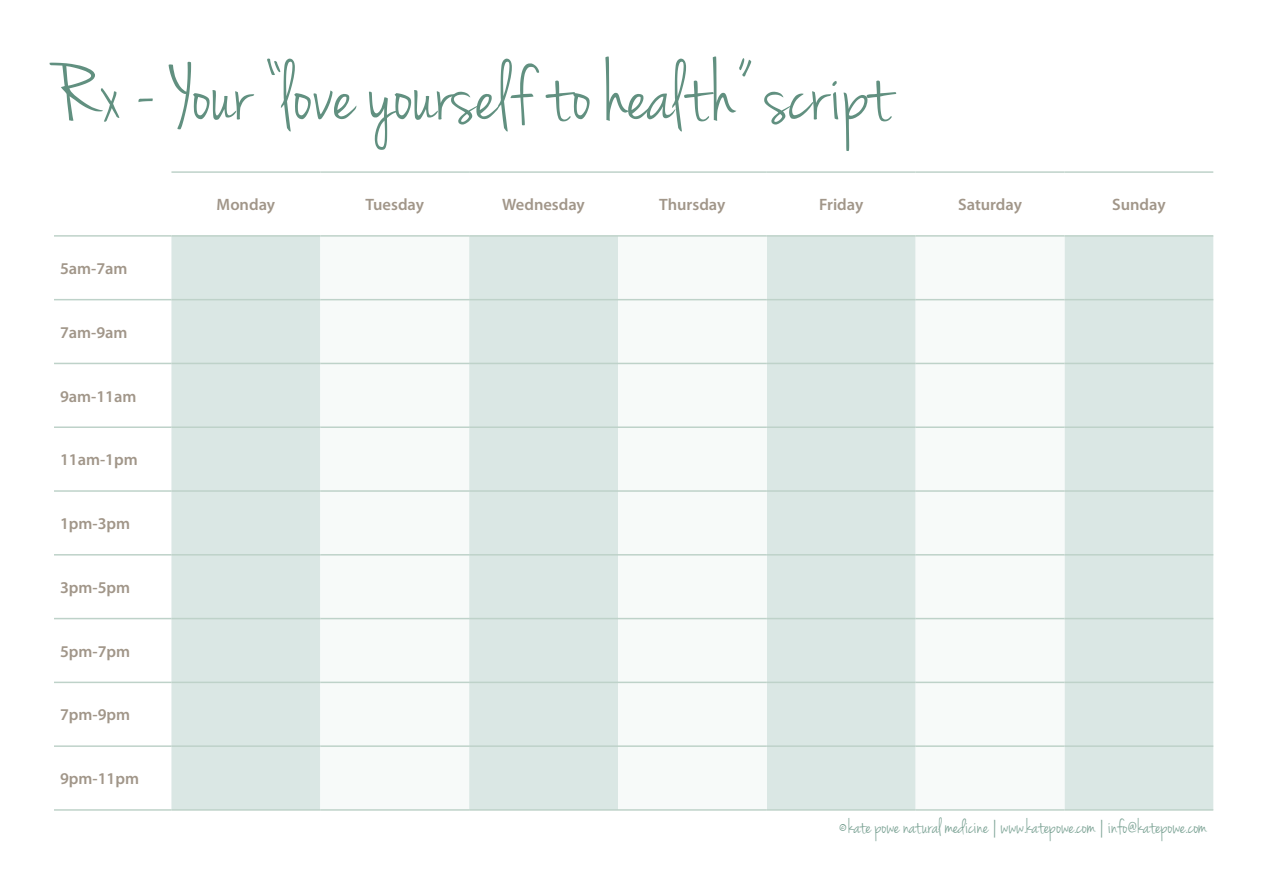
<style>
.page{position:relative;width:1263px;height:893px;background:#fff}
.page>*{position:absolute;margin:0;border:0;box-sizing:border-box;transform-origin:0 0}
.t1{font:87px "Jenna Sue";color:#619080}
.t2{font:22.5px "Jenna Sue";color:#7ca395}
.t3{font:600 16.5px "Myriad Pro";color:#a19689}
</style>
<div class="page">
<div style="left:171px;top:237px;width:1042px;height:572px;background:#dae7e4"></div>
<svg style="left:320px;top:237px;width:744px;height:572px"></svg>
<hr style="left:171px;top:171px;width:149px;height:2px;background:#bed2c9">
<hr style="left:320px;top:171px;width:149px;height:2px;background:#bed2c9">
<hr style="left:469px;top:171px;width:149px;height:2px;background:#bed2c9">
<hr style="left:618px;top:171px;width:149px;height:2px;background:#bed2c9">
<hr style="left:767px;top:171px;width:149px;height:2px;background:#bed2c9">
<hr style="left:916px;top:171px;width:148px;height:2px;background:#bed2c9">
<hr style="left:1064px;top:171px;width:149px;height:2px;background:#bed2c9">
<hr style="left:171px;top:235px;width:149px;height:2px;background:#bed2c9">
<hr style="left:320px;top:235px;width:149px;height:2px;background:#bed2c9">
<hr style="left:469px;top:235px;width:149px;height:2px;background:#bed2c9">
<hr style="left:618px;top:235px;width:149px;height:2px;background:#bed2c9">
<hr style="left:767px;top:235px;width:149px;height:2px;background:#bed2c9">
<hr style="left:916px;top:235px;width:148px;height:2px;background:#bed2c9">
<hr style="left:1064px;top:235px;width:149px;height:2px;background:#bed2c9">
<hr style="left:54px;top:299px;width:117px;height:1px;background:#bed2c9">
<hr style="left:171px;top:299px;width:149px;height:1px;background:#bed2c9">
<hr style="left:320px;top:299px;width:149px;height:1px;background:#bed2c9">
<hr style="left:469px;top:299px;width:149px;height:1px;background:#bed2c9">
<hr style="left:618px;top:299px;width:149px;height:1px;background:#bed2c9">
<hr style="left:767px;top:299px;width:149px;height:1px;background:#bed2c9">
<hr style="left:916px;top:299px;width:148px;height:1px;background:#bed2c9">
<hr style="left:1064px;top:299px;width:149px;height:1px;background:#bed2c9">
<hr style="left:54px;top:363px;width:117px;height:1px;background:#bed2c9">
<hr style="left:171px;top:363px;width:149px;height:1px;background:#bed2c9">
<hr style="left:320px;top:363px;width:149px;height:1px;background:#bed2c9">
<hr style="left:469px;top:363px;width:149px;height:1px;background:#bed2c9">
<hr style="left:618px;top:363px;width:149px;height:1px;background:#bed2c9">
<hr style="left:767px;top:363px;width:149px;height:1px;background:#bed2c9">
<hr style="left:916px;top:363px;width:148px;height:1px;background:#bed2c9">
<hr style="left:1064px;top:363px;width:149px;height:1px;background:#bed2c9">
<hr style="left:54px;top:426px;width:117px;height:2px;background:#bed2c9">
<hr style="left:171px;top:426px;width:149px;height:2px;background:#bed2c9">
<hr style="left:320px;top:426px;width:149px;height:2px;background:#bed2c9">
<hr style="left:469px;top:426px;width:149px;height:2px;background:#bed2c9">
<hr style="left:618px;top:426px;width:149px;height:2px;background:#bed2c9">
<hr style="left:767px;top:426px;width:149px;height:2px;background:#bed2c9">
<hr style="left:916px;top:426px;width:148px;height:2px;background:#bed2c9">
<hr style="left:1064px;top:426px;width:149px;height:2px;background:#bed2c9">
<hr style="left:54px;top:490px;width:117px;height:2px;background:#bed2c9">
<hr style="left:171px;top:490px;width:149px;height:2px;background:#bed2c9">
<hr style="left:320px;top:490px;width:149px;height:2px;background:#bed2c9">
<hr style="left:469px;top:490px;width:149px;height:2px;background:#bed2c9">
<hr style="left:618px;top:490px;width:149px;height:2px;background:#bed2c9">
<hr style="left:767px;top:490px;width:149px;height:2px;background:#bed2c9">
<hr style="left:916px;top:490px;width:148px;height:2px;background:#bed2c9">
<hr style="left:1064px;top:490px;width:149px;height:2px;background:#bed2c9">
<hr style="left:54px;top:554px;width:117px;height:2px;background:#bed2c9">
<hr style="left:171px;top:554px;width:149px;height:2px;background:#bed2c9">
<hr style="left:320px;top:554px;width:149px;height:2px;background:#bed2c9">
<hr style="left:469px;top:554px;width:149px;height:2px;background:#bed2c9">
<hr style="left:618px;top:554px;width:149px;height:2px;background:#bed2c9">
<hr style="left:767px;top:554px;width:149px;height:2px;background:#bed2c9">
<hr style="left:916px;top:554px;width:148px;height:2px;background:#bed2c9">
<hr style="left:1064px;top:554px;width:149px;height:2px;background:#bed2c9">
<hr style="left:54px;top:618px;width:117px;height:1px;background:#bed2c9">
<hr style="left:171px;top:618px;width:149px;height:1px;background:#bed2c9">
<hr style="left:320px;top:618px;width:149px;height:1px;background:#bed2c9">
<hr style="left:469px;top:618px;width:149px;height:1px;background:#bed2c9">
<hr style="left:618px;top:618px;width:149px;height:1px;background:#bed2c9">
<hr style="left:767px;top:618px;width:149px;height:1px;background:#bed2c9">
<hr style="left:916px;top:618px;width:148px;height:1px;background:#bed2c9">
<hr style="left:1064px;top:618px;width:149px;height:1px;background:#bed2c9">
<hr style="left:54px;top:682px;width:117px;height:1px;background:#bed2c9">
<hr style="left:171px;top:682px;width:149px;height:1px;background:#bed2c9">
<hr style="left:320px;top:682px;width:149px;height:1px;background:#bed2c9">
<hr style="left:469px;top:682px;width:149px;height:1px;background:#bed2c9">
<hr style="left:618px;top:682px;width:149px;height:1px;background:#bed2c9">
<hr style="left:767px;top:682px;width:149px;height:1px;background:#bed2c9">
<hr style="left:916px;top:682px;width:148px;height:1px;background:#bed2c9">
<hr style="left:1064px;top:682px;width:149px;height:1px;background:#bed2c9">
<hr style="left:54px;top:745px;width:117px;height:2px;background:#bed2c9">
<hr style="left:171px;top:745px;width:149px;height:2px;background:#bed2c9">
<hr style="left:320px;top:745px;width:149px;height:2px;background:#bed2c9">
<hr style="left:469px;top:745px;width:149px;height:2px;background:#bed2c9">
<hr style="left:618px;top:745px;width:149px;height:2px;background:#bed2c9">
<hr style="left:767px;top:745px;width:149px;height:2px;background:#bed2c9">
<hr style="left:916px;top:745px;width:148px;height:2px;background:#bed2c9">
<hr style="left:1064px;top:745px;width:149px;height:2px;background:#bed2c9">
<hr style="left:54px;top:809px;width:117px;height:2px;background:#bed2c9">
<hr style="left:171px;top:809px;width:149px;height:2px;background:#bed2c9">
<hr style="left:320px;top:809px;width:149px;height:2px;background:#bed2c9">
<hr style="left:469px;top:809px;width:149px;height:2px;background:#bed2c9">
<hr style="left:618px;top:809px;width:149px;height:2px;background:#bed2c9">
<hr style="left:767px;top:809px;width:149px;height:2px;background:#bed2c9">
<hr style="left:916px;top:809px;width:148px;height:2px;background:#bed2c9">
<hr style="left:1064px;top:809px;width:149px;height:2px;background:#bed2c9">
<hr style="left:54px;top:235px;width:117px;height:2px;background:#bed2c9">
<p class="t1" style="left:54px;top:44px;width:838px">Rx - Your “love yourself to health” script</p>
<p class="t3" style="left:60px;top:258px;width:69px">5am-7am</p>
<p class="t3" style="left:60px;top:322px;width:69px">7am-9am</p>
<p class="t3" style="left:60px;top:385px;width:78px">9am-11am</p>
<p class="t3" style="left:60px;top:449px;width:79px">11am-1pm</p>
<p class="t3" style="left:60px;top:513px;width:72px">1pm-3pm</p>
<p class="t3" style="left:60px;top:577px;width:72px">3pm-5pm</p>
<p class="t3" style="left:60px;top:641px;width:72px">5pm-7pm</p>
<p class="t3" style="left:60px;top:704px;width:72px">7pm-9pm</p>
<p class="t3" style="left:60px;top:768px;width:81px">9pm-11pm</p>
<p class="t3" style="left:217px;top:194px;width:60px">Monday</p>
<p class="t3" style="left:365px;top:194px;width:60px">Tuesday</p>
<p class="t3" style="left:502px;top:194px;width:84px">Wednesday</p>
<p class="t3" style="left:659px;top:194px;width:68px">Thursday</p>
<p class="t3" style="left:819px;top:194px;width:46px">Friday</p>
<p class="t3" style="left:958px;top:194px;width:65px">Saturday</p>
<p class="t3" style="left:1112px;top:194px;width:55px">Sunday</p>
<p class="t2" style="left:839px;top:814px;width:370px">©kate powe natural medicine | www.katepowe.com | info@katepowe.com</p>
</div>
